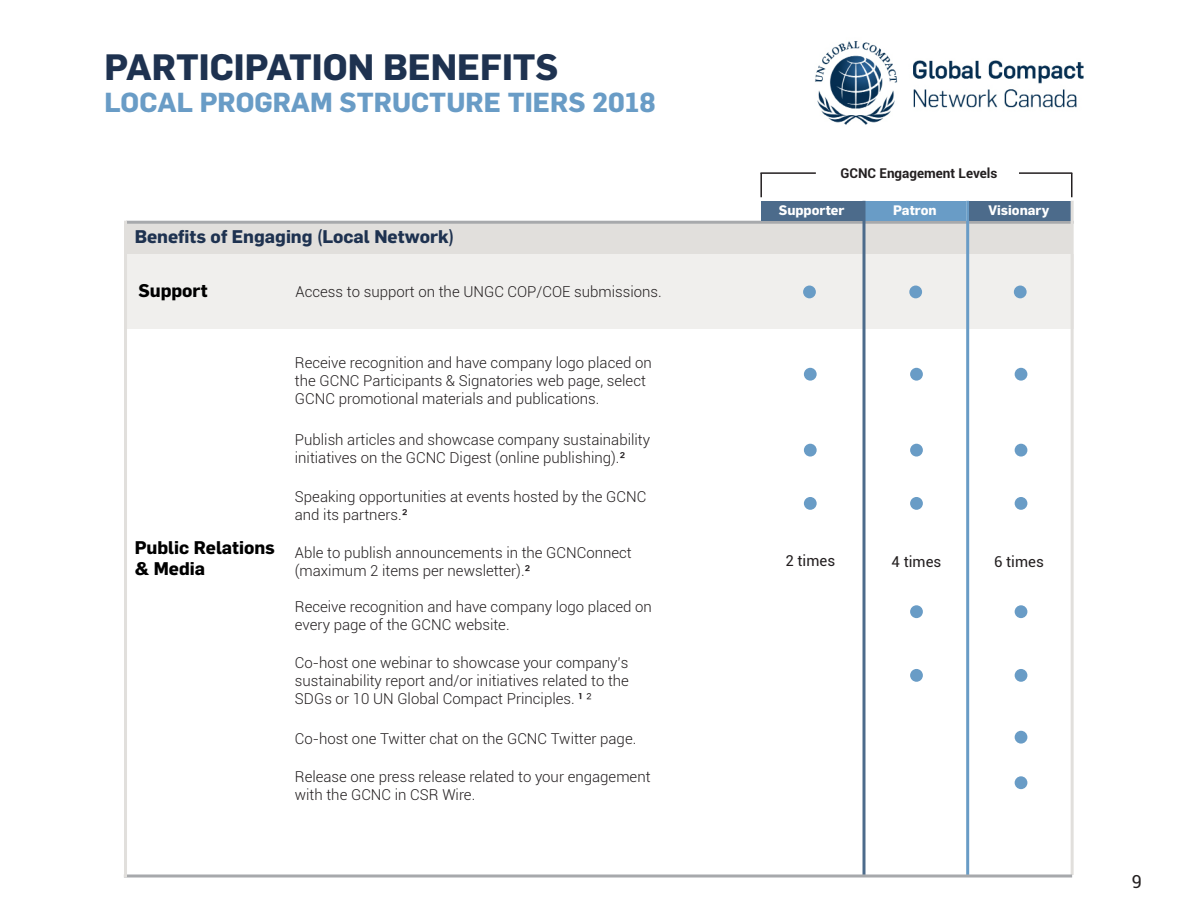
<style>
.page{position:relative;width:1188px;height:918px;background:#fff}
.page>*{position:absolute;margin:0;border:0;box-sizing:border-box;transform-origin:0 0}
.t1{font:700 36px "Flama";color:#1e3250}
.t2{font:700 27px "Flama";color:#699cc6}
.t3{font:700 18px "Flama";color:#1e3250}
.t4{font:700 18px/21.6px "Flama";color:#000}
.t5{font:18px "Roboto";color:#231f20}
.t6{font:300 15px/18px "Roboto";color:#231f20}
.t7{font:15px "Roboto";color:#231f20}
.t8{font:700 13.5px "Flama";color:#fff}
.t9{font:700 13.5px "Roboto";color:#231f20}
.s1{font-weight:400}
</style>
<div class="page">
<div style="left:127px;top:255px;width:947px;height:74px;background:#f0efed"></div>
<div style="left:126px;top:222px;width:945px;height:32px;background:#e1dfdc"></div>
<img style="left:815px;top:41px;width:269px;height:84px">
<hr style="left:126px;top:221px;width:948px;height:3px;background:#a7a9ac">
<div style="left:761px;top:201px;width:101px;height:20px;background:#4c6b8b"></div>
<div style="left:865px;top:201px;width:101px;height:20px;background:#699cc6"></div>
<hr style="left:966px;top:201px;width:3px;height:674px;background:#699cc6">
<svg style="left:862px;top:201px;width:4px;height:673px;background:#768da5"></svg>
<div style="left:969px;top:201px;width:102px;height:20px;background:#4c6b8b"></div>
<hr style="left:1071px;top:201px;width:3px;height:674px;background:#e1dfdc">
<div style="left:804px;top:368px;width:13px;height:13px;background:#699cc6;border-radius:50%"></div>
<div style="left:910px;top:368px;width:13px;height:13px;background:#699cc6;border-radius:50%"></div>
<div style="left:1015px;top:368px;width:12px;height:13px;background:#699cc6;border-radius:50%"></div>
<div style="left:910px;top:605px;width:13px;height:13px;background:#699cc6;border-radius:50%"></div>
<div style="left:1015px;top:605px;width:12px;height:13px;background:#699cc6;border-radius:50%"></div>
<div style="left:804px;top:444px;width:13px;height:13px;background:#699cc6;border-radius:50%"></div>
<div style="left:910px;top:444px;width:13px;height:13px;background:#699cc6;border-radius:50%"></div>
<div style="left:1015px;top:444px;width:12px;height:13px;background:#699cc6;border-radius:50%"></div>
<div style="left:910px;top:669px;width:13px;height:13px;background:#699cc6;border-radius:50%"></div>
<div style="left:1015px;top:669px;width:12px;height:13px;background:#699cc6;border-radius:50%"></div>
<div style="left:1015px;top:731px;width:12px;height:13px;background:#699cc6;border-radius:50%"></div>
<div style="left:1015px;top:776px;width:12px;height:13px;background:#699cc6;border-radius:50%"></div>
<div style="left:804px;top:497px;width:13px;height:13px;background:#699cc6;border-radius:50%"></div>
<div style="left:910px;top:497px;width:13px;height:13px;background:#699cc6;border-radius:50%"></div>
<div style="left:1015px;top:497px;width:12px;height:13px;background:#699cc6;border-radius:50%"></div>
<hr style="left:760px;top:173px;width:2px;height:24px;background:#231f20">
<hr style="left:760px;top:172px;width:56px;height:2px;background:#231f20">
<svg style="left:1071px;top:174px;width:1px;height:23px"></svg>
<hr style="left:1019px;top:172px;width:53px;height:2px;background:#231f20">
<div style="left:803px;top:286px;width:13px;height:12px;background:#699cc6;border-radius:50%"></div>
<div style="left:909px;top:286px;width:13px;height:12px;background:#699cc6;border-radius:50%"></div>
<div style="left:1014px;top:286px;width:13px;height:12px;background:#699cc6;border-radius:50%"></div>
<svg style="left:127px;top:874px;width:945px;height:4px;background:#bcbdc0"></svg>
<hr style="left:124px;top:221px;width:3px;height:657px;background:#e1dfdc">
<p class="t1" style="left:104px;top:45px;width:455px">PARTICIPATION BENEFITS</p>
<p class="t2" style="left:104px;top:86px;width:553px">LOCAL PROGRAM STRUCTURE TIERS 2018</p>
<p class="t3" style="left:135px;top:225px;width:321px">Benefits of Engaging (Local Network)</p>
<p class="t4" style="left:138px;top:279px;width:71px">Support</p>
<p class="t6" style="left:296px;top:282px;width:368px">Access to support on the UNGC COP/COE submissions.</p>
<p class="t6" style="left:295px;top:353px;width:358px">Receive recognition and have company logo placed on the GCNC Participants &amp; Signatories web page, select<br>GCNC promotional materials and publications.</p>
<p class="t6" style="left:295px;top:430px;width:357px">Publish articles and showcase company sustainability initiatives on the GCNC Digest (online publishing).<span class="s1">²</span></p>
<p class="t6" style="left:295px;top:488px;width:353px">Speaking opportunities at events hosted by the GCNC and its partners.<span class="s1">²</span></p>
<p class="t9" style="left:840px;top:164px;width:159px">GCNC Engagement Levels</p>
<p class="t8" style="left:779px;top:202px;width:67px">Supporter</p>
<p class="t8" style="left:893px;top:202px;width:45px">Patron</p>
<p class="t8" style="left:988px;top:202px;width:62px">Visionary</p>
<p class="t4" style="left:135px;top:536px;width:142px">Public Relations &amp; Media</p>
<p class="t6" style="left:295px;top:543px;width:338px">Able to publish announcements in the GCNConnect (maximum 2 items per newsletter).<span class="s1">²</span></p>
<p class="t7" style="left:785px;top:550px;width:51px">2 times</p>
<p class="t7" style="left:892px;top:551px;width:51px">4 times</p>
<p class="t7" style="left:994px;top:551px;width:51px">6 times</p>
<p class="t6" style="left:295px;top:597px;width:358px">Receive recognition and have company logo placed on every page of the GCNC website.</p>
<p class="t6" style="left:295px;top:653px;width:336px;text-align:justify">Co-host one webinar to showcase your company’s sustainability report and/or initiatives related to the SDGs or 10 UN Global Compact Principles. <span class="s1">¹</span> ²</p>
<p class="t6" style="left:295px;top:729px;width:343px">Co-host one Twitter chat on the GCNC Twitter page.</p>
<p class="t6" style="left:295px;top:767px;width:357px">Release one press release related to your engagement with the GCNC in CSR Wire.</p>
<p class="t5" style="left:1132px;top:869px;width:12px">9</p>
</div>
